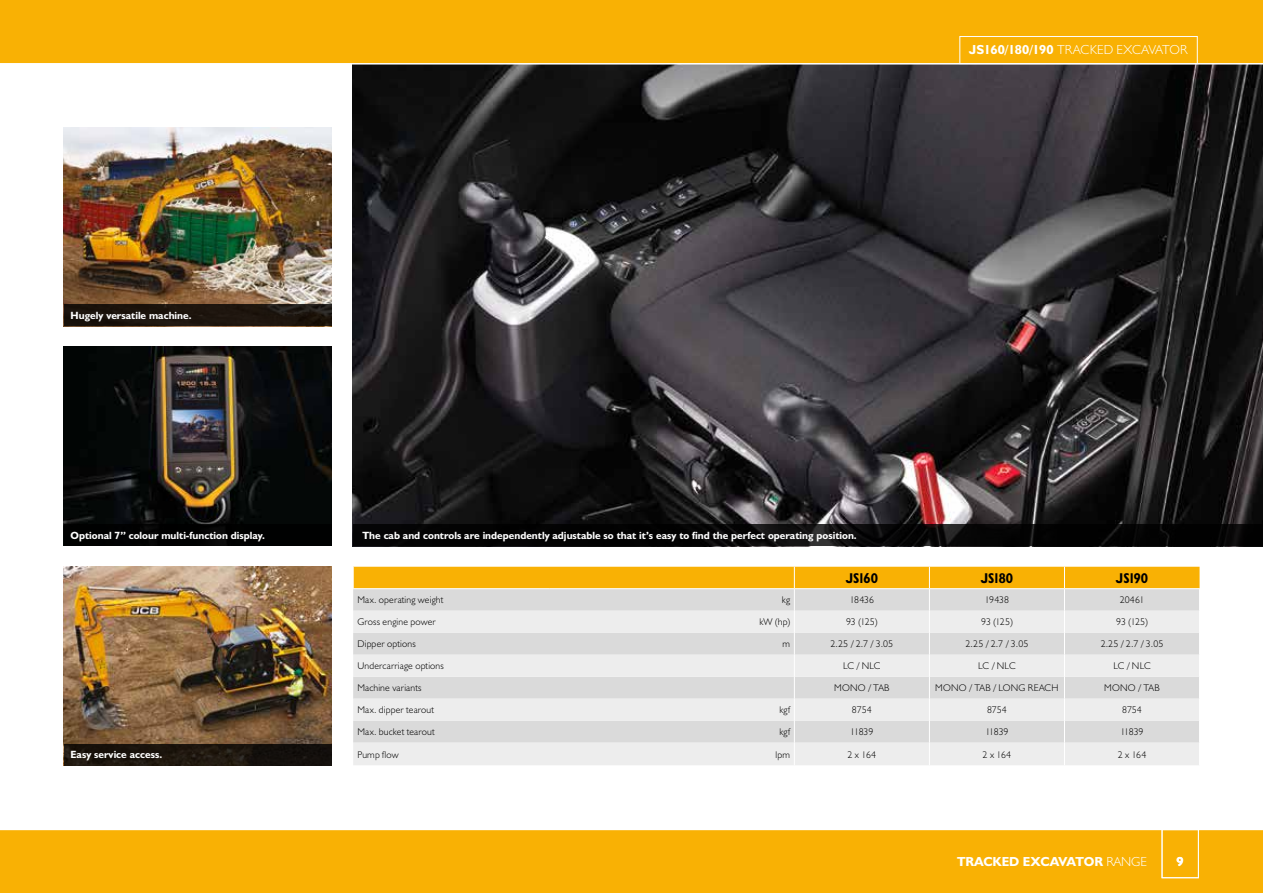
<style>
.page{position:relative;width:1263px;height:893px;background:#fff}
.page>*{position:absolute;margin:0;border:0;box-sizing:border-box;transform-origin:0 0}
.t1{font:14.25px "JCB Bold Condensed";letter-spacing:.005em;color:#000}
.t2{font:13.2px "JCB Light";letter-spacing:.005em;color:#fff}
.t3{font:13.2px "JCB Bold";color:#fff}
.t4{font:10.5px "JCB Bold";color:#fff}
.t5{font:300 9.75px "JCB Euro";letter-spacing:.015em;color:#000}
.s1{font-family:"JCB Bold"}
.s2{font-family:"JCB Light"}
</style>
<div class="page">
<img style="left:353px;top:65px;width:910px;height:459px">
<div style="left:353px;top:524px;width:910px;height:22px;background:#000"></div>
<img style="left:64px;top:567px;width:268px;height:177px">
<img style="left:64px;top:128px;width:268px;height:177px">
<img style="left:64px;top:347px;width:268px;height:177px">
<svg style="left:64px;top:744px;width:268px;height:21px;background:#1a140d"></svg>
<div style="left:64px;top:305px;width:268px;height:21px;background:#1d150d"></div>
<div style="left:64px;top:524px;width:268px;height:21px;background:#000"></div>
<svg style="left:353px;top:567px;width:847px;height:198px;background:#e6decc"></svg>
<div style="left:0;top:829px;width:1263px;height:64px;background:#f9b104"></div>
<hr style="left:0;top:829px;width:1263px;height:1px;background:#fff">
<div style="left:0;top:0;width:1263px;height:64px;background:#f9b104"></div>
<div style="left:1162px;top:829px;width:37px;height:49px;border:1px solid #fff"></div>
<div style="left:959px;top:36px;width:239px;height:28px;border:1px solid #fff"></div>
<hr style="left:0;top:63px;width:1263px;height:2px;background:#fff">
<h2 class="t2" style="left:969px;top:42px;width:220px"><span class="s1">JS160/180/190</span> TRACKED EXCAVATOR</h2>
<p class="t4" style="left:71px;top:309px;width:123px">Hugely versatile machine.</p>
<p class="t4" style="left:71px;top:528px;width:196px">Optional 7” colour multi-function display.</p>
<p class="t4" style="left:71px;top:748px;width:93px">Easy service access.</p>
<p class="t4" style="left:362px;top:528px;width:496px">The cab and controls are independently adjustable so that it’s easy to find the perfect operating position.</p>
<h1 class="t1" style="left:846px;top:569px;width:34px">JS160</h1>
<h1 class="t1" style="left:981px;top:569px;width:34px">JS180</h1>
<h1 class="t1" style="left:1116px;top:569px;width:34px">JS190</h1>
<p class="t5" style="left:357px;top:594px;width:87px">Max. operating weight</p>
<p class="t5" style="left:782px;top:594px;width:10px">kg</p>
<p class="t5" style="left:850px;top:594px;width:26px">18436</p>
<p class="t5" style="left:985px;top:594px;width:26px">19438</p>
<p class="t5" style="left:1120px;top:594px;width:26px">20461</p>
<p class="t5" style="left:357px;top:616px;width:80px">Gross engine power</p>
<p class="t5" style="left:759px;top:616px;width:32px">kW (hp)</p>
<p class="t5" style="left:846px;top:616px;width:33px">93 (125)</p>
<p class="t5" style="left:981px;top:616px;width:33px">93 (125)</p>
<p class="t5" style="left:1116px;top:616px;width:33px">93 (125)</p>
<p class="t5" style="left:357px;top:638px;width:60px">Dipper options</p>
<p class="t5" style="left:782px;top:638px;width:9px">m</p>
<p class="t5" style="left:830px;top:638px;width:64px">2.25 / 2.7 / 3.05</p>
<p class="t5" style="left:965px;top:638px;width:64px">2.25 / 2.7 / 3.05</p>
<p class="t5" style="left:1101px;top:638px;width:64px">2.25 / 2.7 / 3.05</p>
<p class="t5" style="left:357px;top:660px;width:88px">Undercarriage options</p>
<p class="t5" style="left:843px;top:660px;width:39px">LC / NLC</p>
<p class="t5" style="left:978px;top:660px;width:39px">LC / NLC</p>
<p class="t5" style="left:1113px;top:660px;width:39px">LC / NLC</p>
<p class="t5" style="left:357px;top:682px;width:66px">Machine variants</p>
<p class="t5" style="left:834px;top:682px;width:57px">MONO / TAB</p>
<p class="t5" style="left:935px;top:682px;width:125px">MONO / TAB / LONG REACH</p>
<p class="t5" style="left:1104px;top:682px;width:57px">MONO / TAB</p>
<p class="t5" style="left:357px;top:704px;width:78px">Max. dipper tearout</p>
<p class="t5" style="left:779px;top:704px;width:12px">kgf</p>
<p class="t5" style="left:852px;top:704px;width:21px">8754</p>
<p class="t5" style="left:987px;top:704px;width:21px">8754</p>
<p class="t5" style="left:1122px;top:704px;width:21px">8754</p>
<p class="t5" style="left:357px;top:726px;width:79px">Max. bucket tearout</p>
<p class="t5" style="left:779px;top:726px;width:12px">kgf</p>
<p class="t5" style="left:850px;top:726px;width:25px">11839</p>
<p class="t5" style="left:985px;top:726px;width:25px">11839</p>
<p class="t5" style="left:1120px;top:726px;width:25px">11839</p>
<p class="t5" style="left:357px;top:748px;width:43px">Pump flow</p>
<p class="t5" style="left:776px;top:748px;width:16px">lpm</p>
<p class="t5" style="left:847px;top:748px;width:30px">2 x 164</p>
<p class="t5" style="left:983px;top:748px;width:30px">2 x 164</p>
<p class="t5" style="left:1118px;top:748px;width:30px">2 x 164</p>
<h2 class="t3" style="left:957px;top:853px;width:191px">TRACKED EXCAVATOR <span class="s2">RANGE</span></h2>
<h2 class="t3" style="left:1176px;top:853px;width:9px">9</h2>
</div>
